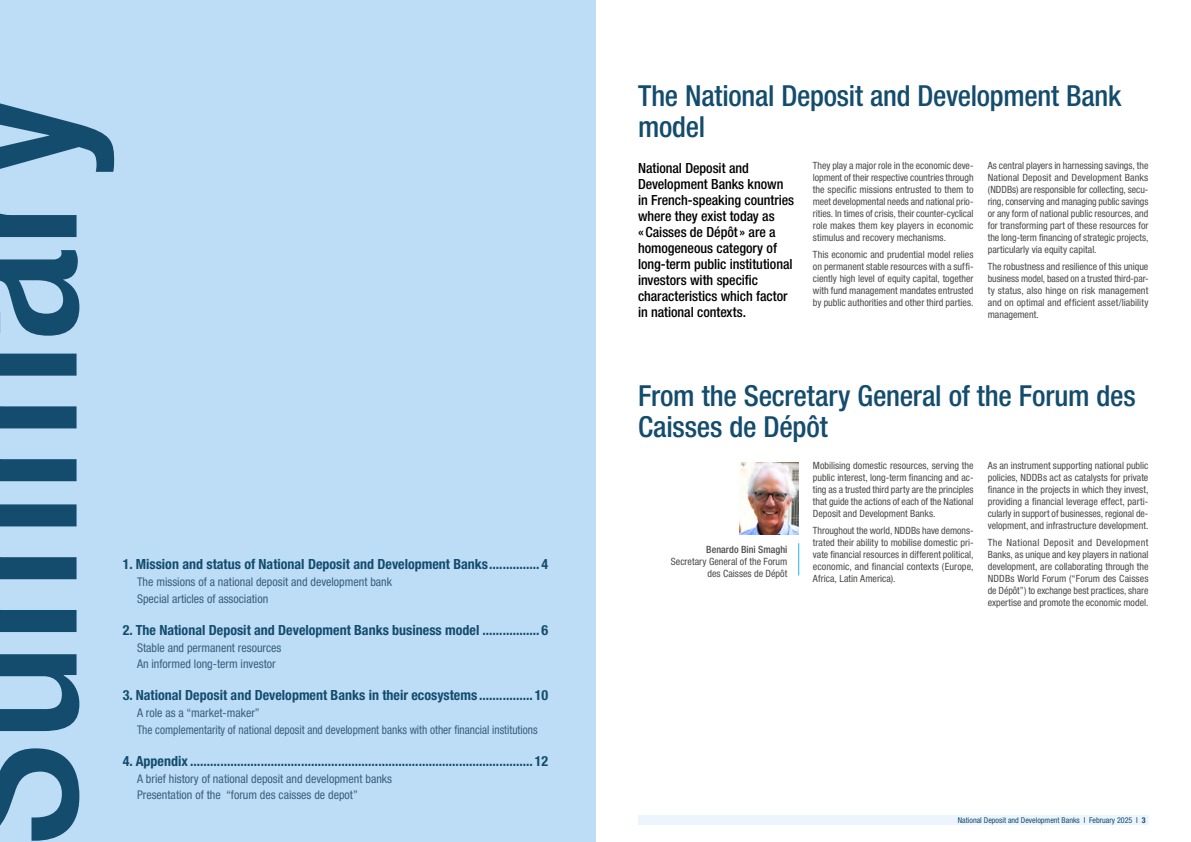
<style>
.page{position:relative;width:1191px;height:842px;background:#fff}
.page>*{position:absolute;margin:0;border:0;box-sizing:border-box;transform-origin:0 0}
.inter_1{font:500 condensed 203.8px "Helvetica Neue LT Pro";color:#144c6e}
.inter_1-2{font:500 condensed 29px/31px "Helvetica Neue LT Pro";letter-spacing:-.01em;color:#144c6e}
.Som_1{font:700 condensed 14px "Helvetica Neue LT Pro";color:#144c6e}
.Chapo{font:500 condensed 14px/16px "Helvetica Neue LT Pro";letter-spacing:-.005em;color:#000}
.Som_2{font:condensed 12px "Helvetica Neue LT Pro";color:#3c5e7f}
.Som_2-2{font:condensed 12px "Helvetica Neue LT Pro";color:#3c5e7f;scale:.94 1}
.texte{font:condensed 10px/12px "Helvetica Neue LT Pro";color:#4a4a49;text-align:justify}
.texte-2{font:500 condensed 10px "Helvetica Neue LT Pro";letter-spacing:.005em;color:#4a4a49}
.t1{font:condensed 8px "Helvetica Neue LT Pro";color:#144c6e}
.s1{font-weight:700}
</style>
<div class="page">
<div style="left:638px;top:815px;width:510px;height:10px;background:#ecf5fd"></div>
<div style="left:0;top:0;width:595px;height:842px;background:#bcddf5"></div>
<img style="left:739px;top:462px;width:59px;height:72px">
<hr style="left:798px;top:543px;width:1px;height:32px;background:#21b5ea">
<p class="inter_1" style="left:-117px;top:847px;width:756px;rotate:-90deg">Summary</p>
<p class="Som_1" style="left:123px;top:556px;width:427px">1. Mission and status of National Deposit and Development Banks............... 4</p>
<p class="Som_2" style="left:137px;top:575px;width:257px">The missions of a national deposit and development bank</p>
<p class="Som_2" style="left:137px;top:592px;width:133px">Special articles of association</p>
<p class="Som_1" style="left:123px;top:621px;width:427px">2. The National Deposit and Development Banks business model ................. 6</p>
<p class="Som_2" style="left:137px;top:640px;width:146px">Stable and permanent resources</p>
<p class="Som_2" style="left:137px;top:657px;width:140px">An informed long-term investor</p>
<p class="Som_1" style="left:123px;top:687px;width:427px">3. National Deposit and Development Banks in their ecosystems ................ 10</p>
<p class="Som_2" style="left:137px;top:706px;width:124px">A role as a “market-maker”</p>
<p class="Som_2-2" style="left:137px;top:723px;width:428px">The complementarity of national deposit and development banks with other financial institutions</p>
<p class="Som_1" style="left:123px;top:752px;width:427px">4. Appendix ...................................................................................................... 12</p>
<p class="Som_2" style="left:137px;top:771px;width:257px">A brief history of national deposit and development banks</p>
<p class="Som_2" style="left:137px;top:788px;width:222px">Presentation of the “forum des caisses de depot”</p>
<p class="inter_1-2" style="left:638px;top:80px;width:485px">The National Deposit and Development Bank model</p>
<p class="Chapo" style="left:638px;top:159px;width:158px">National Deposit and<br>Development Banks known in French-speaking countries where they exist today as «Caisses de Dépôt » are a homogeneous category of long-term public institutional investors with specific characteristics which factor in national contexts.</p>
<p class="texte" style="left:813px;top:159px;width:162px">They play a major role in the economic deve&shy;lopment of their respective countries through the specific missions entrusted to them to meet developmental needs and national prio&shy;rities. In times of crisis, their counter-cyclical role makes them key players in economic stimulus and recovery mechanisms.</p>
<p class="texte" style="left:987px;top:159px;width:162px">As central players in harnessing savings, the National Deposit and Development Banks (NDDBs) are responsible for collecting, secu&shy;ring, conserving and managing public savings or any form of national public resources, and for transforming part of these resources for the long-term financing of strategic projects, particularly via equity capital.</p>
<p class="texte" style="left:987px;top:261px;width:162px">The robustness and resilience of this unique business model, based on a trusted third-par&shy;ty status, also hinge on risk management and on optimal and efficient asset/liability management.</p>
<p class="texte" style="left:813px;top:249px;width:162px">This economic and prudential model relies on permanent stable resources with a suffi&shy;ciently high level of equity capital, together with fund management mandates entrusted by public authorities and other third parties.</p>
<p class="inter_1-2" style="left:638px;top:380px;width:499px">From the Secretary General of the Forum des<br>Caisses de Dépôt</p>
<p class="texte-2" style="left:706px;top:543px;width:83px">Benardo Bini Smaghi</p>
<p class="texte" style="left:671px;top:555px;width:118px;text-align:right">Secretary General of the Forum des Caisses de Dépôt</p>
<p class="texte" style="left:813px;top:459px;width:162px">Mobilising domestic resources, serving the public interest, long-term financing and ac&shy;ting as a trusted third party are the principles that guide the actions of each of the National Deposit and Development Banks.</p>
<p class="texte" style="left:813px;top:525px;width:162px">Throughout the world, NDDBs have demons&shy;trated their ability to mobilise domestic pri&shy;vate financial resources in different political, economic, and financial contexts (Europe, Africa, Latin America).</p>
<p class="texte" style="left:987px;top:459px;width:162px">As an instrument supporting national public policies, NDDBs act as catalysts for private finance in the projects in which they invest, providing a financial leverage effect, parti&shy;cularly in support of businesses, regional de&shy;velopment, and infrastructure development.</p>
<p class="texte" style="left:987px;top:537px;width:162px">The National Deposit and Development Banks, as unique and key players in national development, are collaborating through the NDDBs World Forum (“Forum des Caisses de Dépôt”) to exchange best practices, share expertise and promote the economic model.</p>
<p class="t1" style="left:957px;top:815px;width:189px">National Deposit and Development Banks I February 2025 I <span class="s1">3</span></p>
</div>
